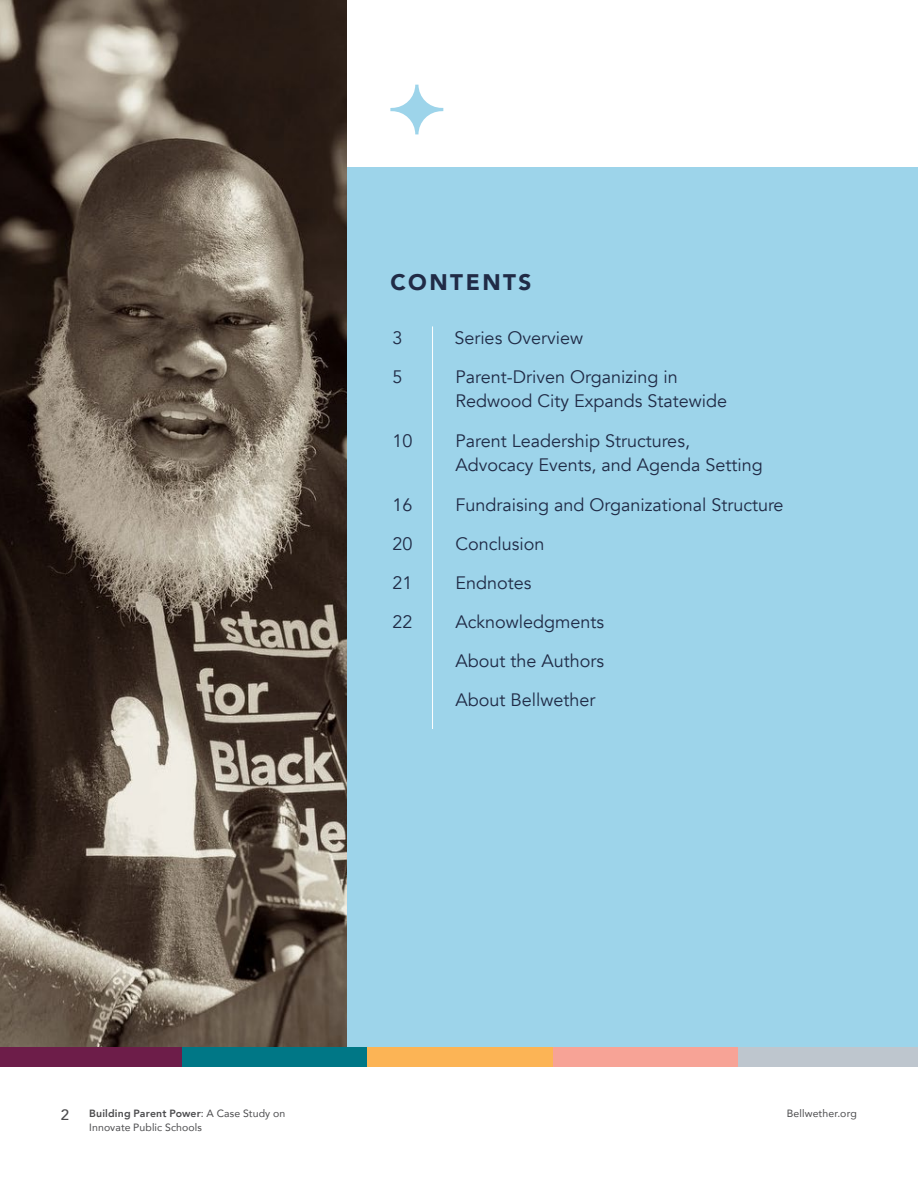
<style>
.page{position:relative;width:918px;height:1188px;background:#fff}
.page>*{position:absolute;margin:0;border:0;box-sizing:border-box;transform-origin:0 0}
.t1{font:900 22.5px "Avenir";letter-spacing:.11em;color:#202b46}
.t2{font:18px/39px "Avenir";color:#202b46}
.t3{font:500 15px "Avenir";color:#4c4c4e}
.t4{font:10.5px/13.5px "Avenir";letter-spacing:.01em;color:#4c4c4e}
.s1{font-weight:800}
</style>
<div class="page">
<div style="left:0;top:167px;width:918px;height:880px;background:#9dd4ea"></div>
<img style="left:0;top:0;width:347px;height:1047px">
<svg style="left:390px;top:85px;width:53px;height:49px"></svg>
<div style="left:0;top:1047px;width:183px;height:19px;background:#6d1d49"></div>
<div style="left:183px;top:1047px;width:185px;height:19px;background:#007786"></div>
<div style="left:368px;top:1047px;width:185px;height:19px;background:#fcb455"></div>
<div style="left:553px;top:1047px;width:185px;height:19px;background:#f7a396"></div>
<div style="left:738px;top:1047px;width:180px;height:19px;background:#bec6ce"></div>
<hr style="left:432px;top:326px;width:1px;height:403px;background:#fff">
<p class="t1" style="left:390px;top:262px;width:143px">CONTENTS</p>
<p class="t2" style="left:392px;top:319px;width:12px">3</p>
<p class="t2" style="left:454px;top:319px;width:130px">Series Overview</p>
<p class="t2" style="left:392px;top:358px;width:12px">5</p>
<p class="t2" style="left:455px;top:365px;width:273px;line-height:24px">Parent-Driven Organizing in<br>Redwood City Expands Statewide</p>
<p class="t2" style="left:455px;top:429px;width:309px;line-height:24px">Parent Leadership Structures,<br>Advocacy Events, and Agenda Setting</p>
<p class="t2" style="left:392px;top:421px;width:22px">10</p>
<p class="t2" style="left:392px;top:485px;width:22px;text-align:justify">16<br>20<br>21<br>22</p>
<p class="t2" style="left:455px;top:485px;width:330px">Fundraising and Organizational Structure<br>Conclusion<br>Endnotes<br>Acknowledgments<br>About the Authors<br>About Bellwether</p>
<p class="t3" style="left:61px;top:1102px;width:10px">2</p>
<p class="t4" style="left:787px;top:1107px;width:71px">Bellwether.org</p>
<p class="t4" style="left:89px;top:1107px;width:198px"><span class="s1">Building Parent Power</span>: A Case Study on<br>Innovate Public Schools</p>
</div>
